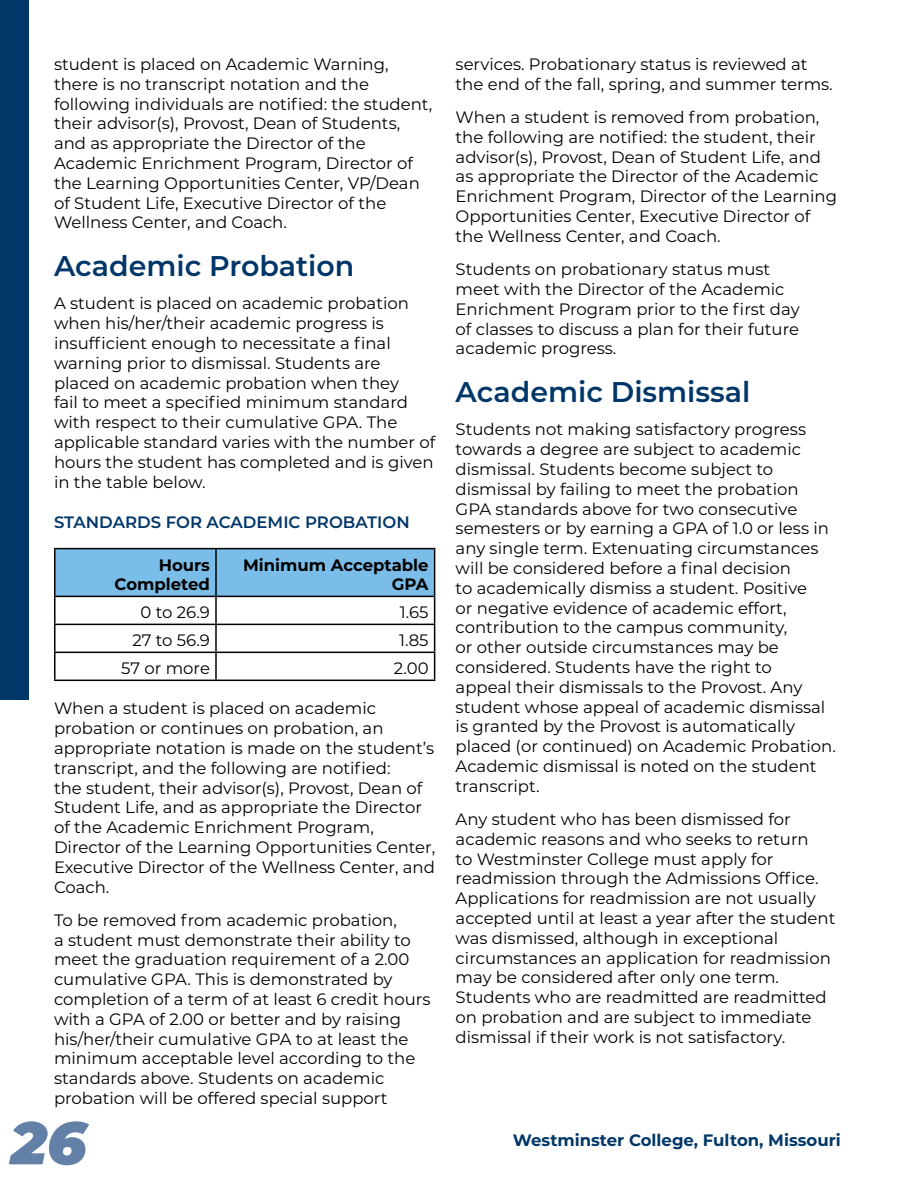
<style>
.page{position:relative;width:918px;height:1188px;background:#fff}
.page>*{position:absolute;margin:0;border:0;box-sizing:border-box;transform-origin:0 0}
.t1{font:italic 900 60px "Montserrat";color:#6380a7}
.t2{font:600 28.5px "Montserrat";color:#003768}
.t3{font:16.5px/19.8px "Montserrat";color:#000}
.t4{font:700 16.5px "Montserrat";color:#003768}
.t5{font:700 16.5px/19.8px "Montserrat";color:#000;text-align:right}
.t6{font:600 16.5px "Montserrat";color:#003768}
</style>
<div class="page">
<div style="left:0;top:0;width:29px;height:700px;background:#003768"></div>
<hr style="left:54px;top:548px;width:162px;height:1px;background:#000">
<hr style="left:54px;top:549px;width:2px;height:47px;background:#000">
<hr style="left:216px;top:548px;width:219px;height:1px;background:#000">
<hr style="left:54px;top:596px;width:162px;height:1px;background:#000">
<hr style="left:54px;top:597px;width:2px;height:27px;background:#000">
<hr style="left:54px;top:624px;width:162px;height:1px;background:#000">
<hr style="left:54px;top:625px;width:2px;height:27px;background:#000">
<hr style="left:54px;top:652px;width:162px;height:1px;background:#000">
<hr style="left:54px;top:653px;width:2px;height:27px;background:#000">
<svg style="left:55px;top:549px;width:380px;height:131px"></svg>
<hr style="left:54px;top:680px;width:162px;height:1px;background:#000">
<hr style="left:216px;top:680px;width:219px;height:1px;background:#000">
<p class="t3" style="left:54px;top:54px;width:380px">student is placed on Academic Warning, there is no transcript notation and the following individuals are notified: the student, their advisor(s), Provost, Dean of Students, and as appropriate the Director of the Academic Enrichment Program, Director of the Learning Opportunities Center, VP/Dean of Student Life, Executive Director of the Wellness Center, and Coach.</p>
<h2 class="t2" style="left:54px;top:246px;width:302px">Academic Probation</h2>
<p class="t3" style="left:54px;top:293px;width:383px">A student is placed on academic probation when his/her/their academic progress is insufficient enough to necessitate a final warning prior to dismissal. Students are placed on academic probation when they<br>fail to meet a specified minimum standard with respect to their cumulative GPA. The applicable standard varies with the number of hours the student has completed and is given in the table below.</p>
<h3 class="t6" style="left:54px;top:510px;width:357px">STANDARDS FOR ACADEMIC PROBATION</h3>
<p class="t5" style="left:115px;top:554px;width:97px">Hours<br>Completed</p>
<p class="t5" style="left:243px;top:554px;width:187px">Minimum Acceptable<br>GPA</p>
<p class="t3" style="left:141px;top:602px;width:71px">0 to 26.9</p>
<p class="t3" style="left:400px;top:602px;width:30px">1.65</p>
<p class="t3" style="left:133px;top:630px;width:79px">27 to 56.9</p>
<p class="t3" style="left:399px;top:630px;width:31px">1.85</p>
<p class="t3" style="left:121px;top:658px;width:90px">57 or more</p>
<p class="t3" style="left:394px;top:658px;width:36px">2.00</p>
<p class="t3" style="left:54px;top:698px;width:383px">When a student is placed on academic probation or continues on probation, an appropriate notation is made on the student’s transcript, and the following are notified:<br>the student, their advisor(s), Provost, Dean of Student Life, and as appropriate the Director of the Academic Enrichment Program, Director of the Learning Opportunities Center, Executive Director of the Wellness Center, and Coach.</p>
<p class="t3" style="left:54px;top:910px;width:378px">To be removed from academic probation,<br>a student must demonstrate their ability to meet the graduation requirement of a 2.00 cumulative GPA. This is demonstrated by completion of a term of at least 6 credit hours with a GPA of 2.00 or better and by raising his/her/their cumulative GPA to at least the minimum acceptable level according to the standards above. Students on academic probation will be offered special support</p>
<p class="t3" style="left:456px;top:54px;width:379px">services. Probationary status is reviewed at the end of the fall, spring, and summer terms.</p>
<p class="t3" style="left:456px;top:107px;width:383px">When a student is removed from probation, the following are notified: the student, their advisor(s), Provost, Dean of Student Life, and as appropriate the Director of the Academic Enrichment Program, Director of the Learning Opportunities Center, Executive Director of the Wellness Center, and Coach.</p>
<p class="t3" style="left:456px;top:259px;width:346px">Students on probationary status must meet with the Director of the Academic Enrichment Program prior to the first day of classes to discuss a plan for their future academic progress.</p>
<h2 class="t2" style="left:456px;top:372px;width:296px">Academic Dismissal</h2>
<p class="t3" style="left:456px;top:419px;width:382px">Students not making satisfactory progress towards a degree are subject to academic dismissal. Students become subject to dismissal by failing to meet the probation GPA standards above for two consecutive semesters or by earning a GPA of 1.0 or less in any single term. Extenuating circumstances will be considered before a final decision<br>to academically dismiss a student. Positive<br>or negative evidence of academic effort, contribution to the campus community,<br>or other outside circumstances may be considered. Students have the right to<br>appeal their dismissals to the Provost. Any student whose appeal of academic dismissal is granted by the Provost is automatically placed (or continued) on Academic Probation.<br>Academic dismissal is noted on the student transcript.</p>
<p class="t3" style="left:456px;top:809px;width:381px">Any student who has been dismissed for academic reasons and who seeks to return<br>to Westminster College must apply for readmission through the Admissions Office.<br>Applications for readmission are not usually accepted until at least a year after the student was dismissed, although in exceptional circumstances an application for readmission may be considered after only one term.<br>Students who are readmitted are readmitted on probation and are subject to immediate dismissal if their work is not satisfactory.</p>
<h1 class="t1" style="left:10px;top:1098px;width:78px">26</h1>
<p class="t4" style="left:513px;top:1128px;width:329px">Westminster College, Fulton, Missouri</p>
</div>
